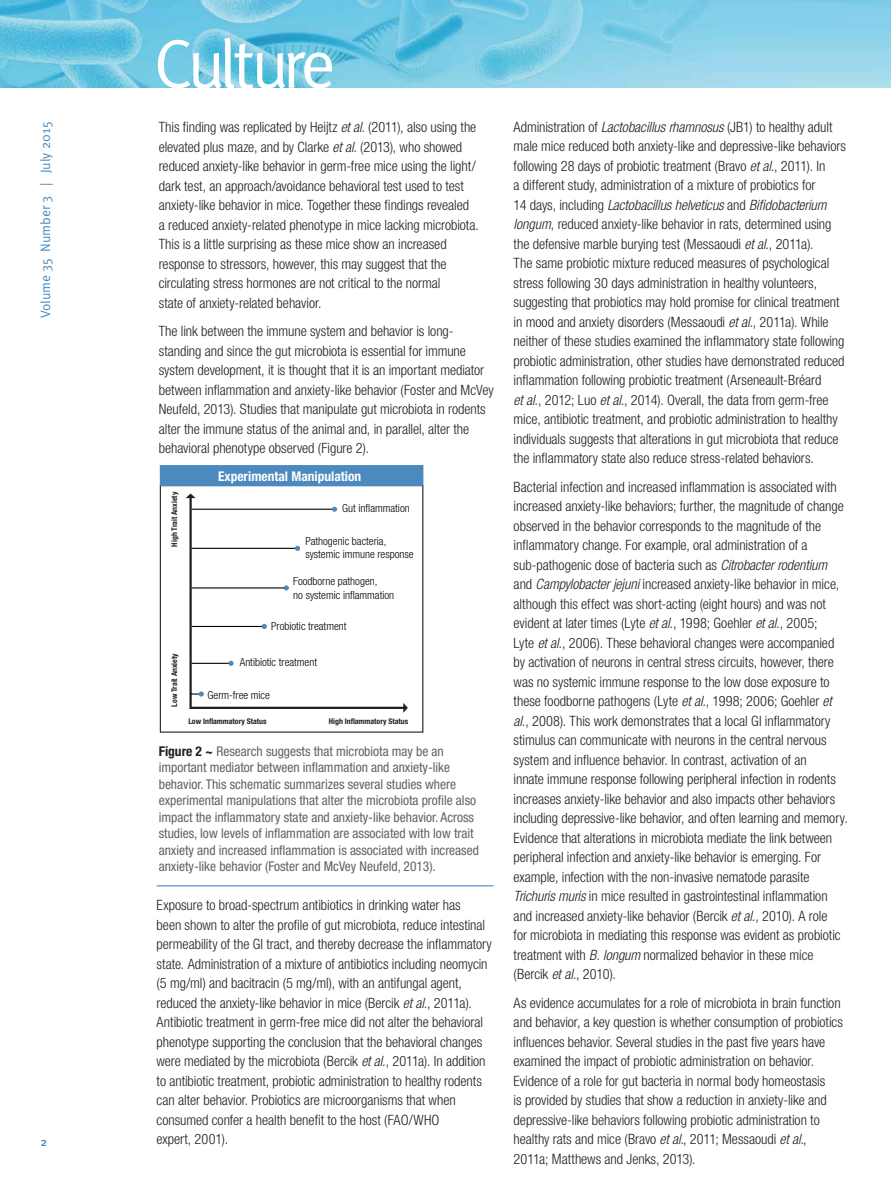
<style>
.page{position:relative;width:891px;height:1188px;background:#fff}
.page>*{position:absolute;margin:0;border:0;box-sizing:border-box;transform-origin:0 0}
.t1{font:69px "Meta Pro Norm";letter-spacing:-.075em;color:#fff}
.t2{font:300 condensed 14.25px/19.5px "Helvetica Neue LT Std";letter-spacing:-.005em;color:#231f20}
.t3{font:condensed 13.5px/16.5px "Helvetica Neue LT Std";color:#636366}
.t4{font:13.5px "Meta Pro Norm";color:#4a89be}
.t5{font:700 condensed 13.35px "Helvetica Neue LT Std";color:#fff}
.Page_Numbers{font:500 12px "Meta Pro";color:#4a89be}
.t6{font:300 condensed 11.1px/13.4px "Helvetica Neue LT Std";color:#040503}
.t7{font:700 condensed 7.8px "Helvetica Neue LT Std";color:#231f20}
.s1{font-style:italic}
.s2{font-weight:700;color:#231f20}
</style>
<div class="page">
<img style="left:0;top:0;width:891px;height:88px">
<hr style="left:157px;top:885px;width:336px;height:1px;background:#4a89be">
<hr style="left:189px;top:496px;width:3px;height:213px;background:#231f20">
<hr style="left:191px;top:707px;width:213px;height:2px;background:#231f20">
<svg style="left:403px;top:703px;width:5px;height:10px"></svg>
<div style="left:160px;top:466px;width:263px;height:20px;background:#4b89be"></div>
<div style="left:160px;top:465px;width:263px;height:21px;border:1px solid #4b89be"></div>
<svg style="left:186px;top:494px;width:10px;height:4px"></svg>
<hr style="left:192px;top:663px;width:39px;height:1px;background:#040503">
<hr style="left:192px;top:626px;width:73px;height:1px;background:#040503">
<hr style="left:192px;top:548px;width:104px;height:1px;background:#040503">
<hr style="left:192px;top:509px;width:143px;height:1px;background:#040503">
<svg style="left:191px;top:691px;width:13px;height:6px"></svg>
<svg style="left:228px;top:661px;width:6px;height:5px"></svg>
<svg style="left:262px;top:624px;width:5px;height:5px"></svg>
<svg style="left:284px;top:585px;width:5px;height:5px"></svg>
<hr style="left:192px;top:587px;width:92px;height:2px;background:#040503">
<svg style="left:295px;top:546px;width:5px;height:5px"></svg>
<svg style="left:332px;top:507px;width:5px;height:5px"></svg>
<p class="t4" style="left:35px;top:318px;width:198px;rotate:-90deg">Volume 35 Number 3 | July 2015</p>
<p class="Page_Numbers" style="left:40px;top:1133px;width:8px">2</p>
<h1 class="t1" style="left:153px;top:12px;width:184px">Culture</h1>
<p class="t2" style="left:159px;top:118px;width:322px">This finding was replicated by Heijtz <span class="s1">et al.</span> (2011), also using the elevated plus maze, and by Clarke <span class="s1">et al.</span> (2013), who showed reduced anxiety-like behavior in germ-free mice using the light/ dark test, an approach/avoidance behavioral test used to test anxiety-like behavior in mice. Together these findings revealed<br>a reduced anxiety-related phenotype in mice lacking microbiota.<br>This is a little surprising as these mice show an increased response to stressors, however, this may suggest that the circulating stress hormones are not critical to the normal<br>state of anxiety-related behavior.</p>
<p class="t2" style="left:159px;top:322px;width:336px">The link between the immune system and behavior is long&shy;standing and since the gut microbiota is essential for immune system development, it is thought that it is an important mediator between inflammation and anxiety-like behavior (Foster and McVey Neufeld, 2013). Studies that manipulate gut microbiota in rodents alter the immune status of the animal and, in parallel, alter the behavioral phenotype observed (Figure 2).</p>
<p class="t7" style="left:170px;top:547px;width:56px;rotate:-90deg">High Trait Anxiety</p>
<p class="t7" style="left:170px;top:707px;width:55px;rotate:-90deg">Low Trait Anxiety</p>
<p class="t5" style="left:218px;top:468px;width:145px">Experimental Manipulation</p>
<p class="t6" style="left:342px;top:502px;width:69px">Gut inflammation</p>
<p class="t6" style="left:305px;top:534px;width:110px">Pathogenic bacteria, systemic immune response</p>
<p class="t6" style="left:293px;top:575px;width:102px">Foodborne pathogen,<br>no systemic inflammation</p>
<p class="t6" style="left:271px;top:619px;width:77px">Probiotic treatment</p>
<p class="t6" style="left:240px;top:655px;width:79px">Antibiotic treatment</p>
<p class="t6" style="left:208px;top:688px;width:64px">Germ-free mice</p>
<p class="t7" style="left:188px;top:716px;width:80px">Low Inflammatory Status</p>
<p class="t7" style="left:329px;top:716px;width:81px">High Inflammatory Status</p>
<p class="t3" style="left:159px;top:743px;width:322px"><span class="s2">Figure 2 ~</span> Research suggests that microbiota may be an important mediator between inflammation and anxiety-like behavior. This schematic summarizes several studies where experimental manipulations that alter the microbiota profile also impact the inflammatory state and anxiety-like behavior. Across studies, low levels of inflammation are associated with low trait anxiety and increased inflammation is associated with increased anxiety-like behavior (Foster and McVey Neufeld, 2013).</p>
<p class="t2" style="left:157px;top:896px;width:337px">Exposure to broad-spectrum antibiotics in drinking water has<br>been shown to alter the profile of gut microbiota, reduce intestinal permeability of the GI tract, and thereby decrease the inflammatory state. Administration of a mixture of antibiotics including neomycin (5 mg/ml) and bacitracin (5 mg/ml), with an antifungal agent, reduced the anxiety-like behavior in mice (Bercik <span class="s1">et al.</span>, 2011a).<br>Antibiotic treatment in germ-free mice did not alter the behavioral phenotype supporting the conclusion that the behavioral changes were mediated by the microbiota (Bercik <span class="s1">et al.</span>, 2011a). In addition to antibiotic treatment, probiotic administration to healthy rodents can alter behavior. Probiotics are microorganisms that when consumed confer a health benefit to the host (FAO/WHO<br>expert, 2001).</p>
<p class="t2" style="left:514px;top:117px;width:334px">Administration of <span class="s1">Lactobacillus rhamnosus</span> (JB1) to healthy adult male mice reduced both anxiety-like and depressive-like behaviors following 28 days of probiotic treatment (Bravo <span class="s1">et al.</span>, 2011). In<br>a different study, administration of a mixture of probiotics for<br>14 days, including <span class="s1">Lactobacillus helveticus</span> and <span class="s1">Bifidobacterium longum</span>, reduced anxiety-like behavior in rats, determined using the defensive marble burying test (Messaoudi <span class="s1">et al.</span>, 2011a).<br>The same probiotic mixture reduced measures of psychological stress following 30 days administration in healthy volunteers, suggesting that probiotics may hold promise for clinical treatment in mood and anxiety disorders (Messaoudi <span class="s1">et al.</span>, 2011a). While neither of these studies examined the inflammatory state following probiotic administration, other studies have demonstrated reduced inflammation following probiotic treatment (Arseneault-Bréard<br><span class="s1">et al.</span>, 2012; Luo <span class="s1">et al.</span>, 2014). Overall, the data from germ-free mice, antibiotic treatment, and probiotic administration to healthy individuals suggests that alterations in gut microbiota that reduce the inflammatory state also reduce stress-related behaviors.</p>
<p class="t2" style="left:514px;top:477px;width:336px">Bacterial infection and increased inflammation is associated with increased anxiety-like behaviors; further, the magnitude of change observed in the behavior corresponds to the magnitude of the inflammatory change. For example, oral administration of a sub-pathogenic dose of bacteria such as <span class="s1">Citrobacter rodentium </span>and <span class="s1">Campylobacter jejuni</span> increased anxiety-like behavior in mice, although this effect was short-acting (eight hours) and was not evident at later times (Lyte <span class="s1">et al.</span>, 1998; Goehler <span class="s1">et al.</span>, 2005;<br>Lyte <span class="s1">et al.</span>, 2006). These behavioral changes were accompanied by activation of neurons in central stress circuits, however, there was no systemic immune response to the low dose exposure to these foodborne pathogens (Lyte <span class="s1">et al.</span>, 1998; 2006; Goehler <span class="s1">et al.</span>, 2008). This work demonstrates that a local GI inflammatory stimulus can communicate with neurons in the central nervous system and influence behavior. In contrast, activation of an<br>innate immune response following peripheral infection in rodents increases anxiety-like behavior and also impacts other behaviors including depressive-like behavior, and often learning and memory.<br>Evidence that alterations in microbiota mediate the link between peripheral infection and anxiety-like behavior is emerging. For example, infection with the non-invasive nematode parasite <span class="s1">Trichuris muris</span> in mice resulted in gastrointestinal inflammation and increased anxiety-like behavior (Bercik <span class="s1">et al.</span>, 2010). A role<br>for microbiota in mediating this response was evident as probiotic treatment with <span class="s1">B. longum</span> normalized behavior in these mice (Bercik <span class="s1">et al.</span>, 2010).</p>
<p class="t2" style="left:514px;top:993px;width:331px">As evidence accumulates for a role of microbiota in brain function and behavior, a key question is whether consumption of probiotics influences behavior. Several studies in the past five years have examined the impact of probiotic administration on behavior.<br>Evidence of a role for gut bacteria in normal body homeostasis<br>is provided by studies that show a reduction in anxiety-like and depressive-like behaviors following probiotic administration to healthy rats and mice (Bravo <span class="s1">et al.</span>, 2011; Messaoudi <span class="s1">et al.</span>, 2011a; Matthews and Jenks, 2013).</p>
</div>
